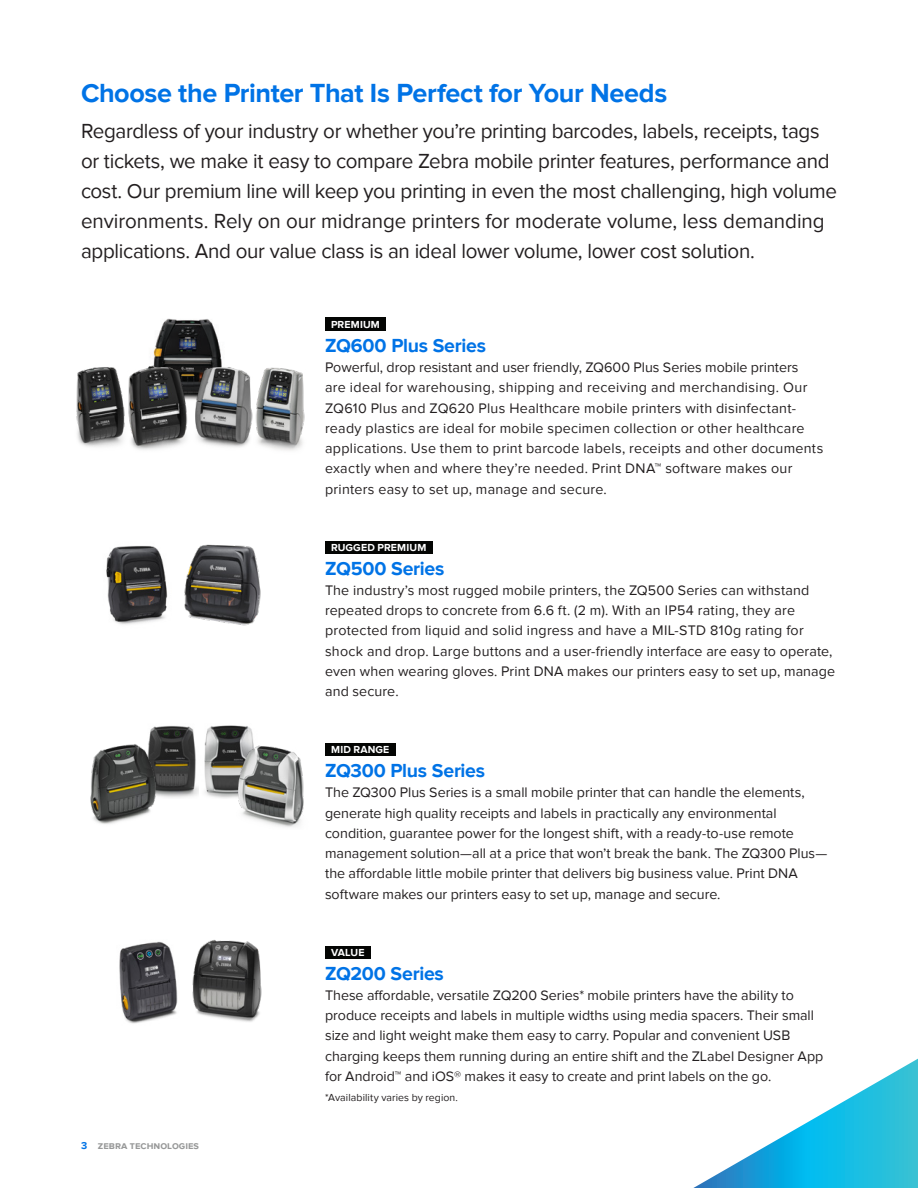
<style>
.page{position:relative;width:918px;height:1188px;background:#fff}
.page>*{position:absolute;margin:0;border:0;box-sizing:border-box;transform-origin:0 0}
.t1{font:700 27px "Proxima Nova";letter-spacing:-.015em;color:#0073e6}
.t2{font:21px/30px "Proxima Nova";letter-spacing:-.015em;color:#231f20}
.t3{font:700 19.5px "Proxima Nova";letter-spacing:-.015em;color:#0073e6}
.t4{font:14.25px/20.2px "Proxima Nova";letter-spacing:.005em;color:#231f20}
.t5{font:700 10.5px "Proxima Nova";letter-spacing:.015em;color:#fff}
.t6{font:10.5px "Proxima Nova";letter-spacing:.01em;color:#231f20}
.t7{font:700 10.5px "Proxima Nova";color:#989999}
.s1{color:#0073e6}
</style>
<div class="page">
<div style="left:325px;top:317px;width:61px;height:14px;background:#040503"></div>
<div style="left:325px;top:541px;width:107px;height:13px;background:#040503"></div>
<div style="left:325px;top:743px;width:71px;height:13px;background:#040503"></div>
<div style="left:325px;top:946px;width:45px;height:13px;background:#040503"></div>
<img style="left:148px;top:725px;width:51px;height:73px">
<img style="left:204px;top:725px;width:49px;height:73px">
<img style="left:233px;top:742px;width:71px;height:85px">
<img style="left:90px;top:742px;width:68px;height:82px">
<img style="left:155px;top:318px;width:65px;height:30px">
<img style="left:76px;top:348px;width:229px;height:103px">
<img style="left:106px;top:546px;width:51px;height:79px">
<img style="left:157px;top:544px;width:104px;height:82px">
<img style="left:119px;top:941px;width:59px;height:83px">
<img style="left:192px;top:940px;width:70px;height:82px">
<svg style="left:693px;top:1059px;width:225px;height:129px"></svg>
<h1 class="t1" style="left:81px;top:78px;width:588px">Choose the Printer That Is Perfect for Your Needs</h1>
<p class="t2" style="left:81px;top:116px;width:758px">Regardless of your industry or whether you’re printing barcodes, labels, receipts, tags or tickets, we make it easy to compare Zebra mobile printer features, performance and cost. Our premium line will keep you printing in even the most challenging, high volume environments. Rely on our midrange printers for moderate volume, less demanding applications. And our value class is an ideal lower volume, lower cost solution.</p>
<p class="t5" style="left:331px;top:318px;width:50px">PREMIUM</p>
<h3 class="t3" style="left:325px;top:334px;width:162px">ZQ600 Plus Series</h3>
<p class="t4" style="left:325px;top:358px;width:500px">Powerful, drop resistant and user friendly, ZQ600 Plus Series mobile printers<br>are ideal for warehousing, shipping and receiving and merchandising. Our ZQ610 Plus and ZQ620 Plus Healthcare mobile printers with disinfectant&shy;ready plastics are ideal for mobile specimen collection or other healthcare applications. Use them to print barcode labels, receipts and other documents exactly when and where they’re needed. Print DNA™ software makes our printers easy to set up, manage and secure.</p>
<p class="t5" style="left:331px;top:541px;width:97px">RUGGED PREMIUM</p>
<h3 class="t3" style="left:325px;top:557px;width:121px">ZQ500 Series</h3>
<p class="t4" style="left:325px;top:580px;width:512px">The industry’s most rugged mobile printers, the ZQ500 Series can withstand repeated drops to concrete from 6.6 ft. (2 m). With an IP54 rating, they are protected from liquid and solid ingress and have a MIL-STD 810g rating for shock and drop. Large buttons and a user-friendly interface are easy to operate, even when wearing gloves. Print DNA makes our printers easy to set up, manage and secure.</p>
<p class="t5" style="left:331px;top:744px;width:60px">MID RANGE</p>
<h3 class="t3" style="left:325px;top:759px;width:162px">ZQ300 Plus Series</h3>
<p class="t4" style="left:325px;top:783px;width:504px">The ZQ300 Plus Series is a small mobile printer that can handle the elements, generate high quality receipts and labels in practically any environmental condition, guarantee power for the longest shift, with a ready-to-use remote management solution—all at a price that won’t break the bank. The ZQ300 Plus— the affordable little mobile printer that delivers big business value. Print DNA software makes our printers easy to set up, manage and secure.</p>
<p class="t7" style="left:81px;top:1139px;width:119px"><span class="s1">3</span> zebra technologies</p>
<p class="t5" style="left:331px;top:946px;width:35px">VALUE</p>
<h3 class="t3" style="left:325px;top:962px;width:120px">ZQ200 Series</h3>
<p class="t4" style="left:325px;top:985px;width:500px">These affordable, versatile ZQ200 Series* mobile printers have the ability to produce receipts and labels in multiple widths using media spacers. Their small size and light weight make them easy to carry. Popular and convenient USB charging keeps them running during an entire shift and the ZLabel Designer App for Android™ and iOS® makes it easy to create and print labels on the go.</p>
<p class="t6" style="left:325px;top:1092px;width:134px">*Availability varies by region.</p>
</div>
